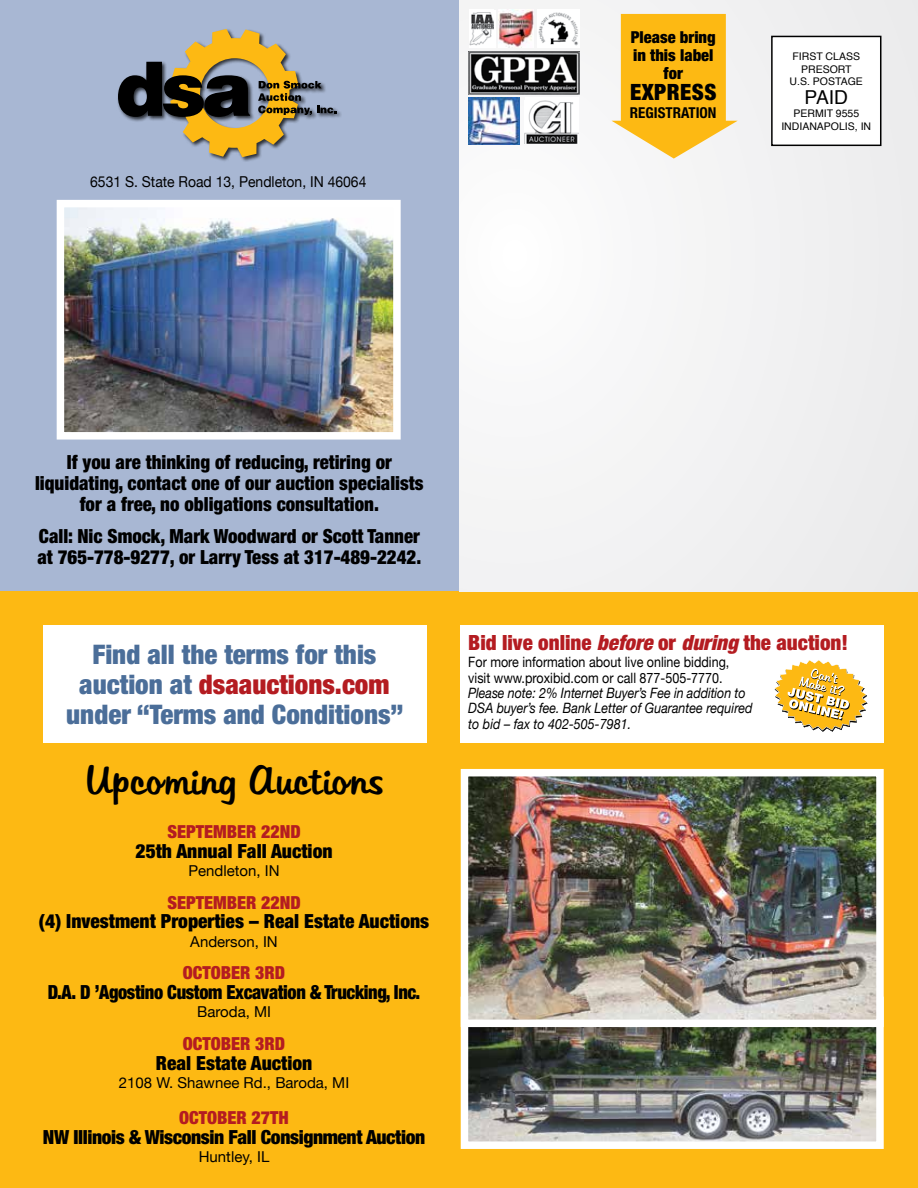
<style>
.page{position:relative;width:918px;height:1188px;background:#a8b7d3}
.page>*{position:absolute;margin:0;border:0;box-sizing:border-box;transform-origin:0 0}
.t1{font:40.5px "Tabitha";color:#000}
.t2{font:900 condensed 27px/30px "Helvetica Neue";color:#4b6e99;text-align:center}
.t3{font:900 condensed 22.5px "Helvetica Neue";letter-spacing:.02em;color:#000}
.t4{font:900 condensed 21px "Helvetica Neue";color:#b41c21}
.t5{font:900 condensed 19.5px/21px "Helvetica Neue";color:#000;text-align:center}
.t6{font:900 condensed 19.5px "Helvetica Neue";letter-spacing:-.02em;color:#000;scale:.94 1}
.t7{font:900 condensed 19.5px "Helvetica Neue";letter-spacing:-.02em;color:#000}
.t8{font:19.2px "Helvetica";color:#000}
.t9{font:900 condensed 18px "Helvetica Neue";color:#b41c21}
.t10{font:900 condensed 16.5px/18px "Helvetica Neue";color:#000;text-align:center}
.t11{font:15px "Helvetica Neue";color:#000}
.t12{font:15px "Helvetica Neue";color:#000;scale:.93 1}
.t13{font:700 condensed 15px "Helvetica Neue";color:#000}
.t14{font:italic 14.25px/15.3px "Helvetica Neue";letter-spacing:-.01em;color:#000;scale:.88 1}
.t15{font:14.25px/15.3px "Helvetica Neue";color:#000;scale:.88 1}
.t16{font:10.5px/12.8px "Helvetica";color:#000;text-align:center}
.s1{color:#b41c21}
.s2{font-style:italic}
</style>
<div class="page">
<div style="left:0;top:591px;width:918px;height:597px;background:#fdb913"></div>
<div style="left:459px;top:0;width:459px;height:591px;background:#f3f3f4"></div>
<img style="left:538px;top:10px;width:42px;height:37px">
<div style="left:525px;top:98px;width:54px;height:46px;background:#fff"></div>
<img style="left:525px;top:100px;width:54px;height:44px">
<img style="left:499px;top:10px;width:35px;height:37px">
<img style="left:469px;top:51px;width:111px;height:43px">
<img style="left:469px;top:98px;width:51px;height:46px">
<svg style="left:493px;top:10px;width:2px;height:37px"></svg>
<img style="left:469px;top:10px;width:24px;height:37px">
<div style="left:772px;top:36px;width:109px;height:109px;background:#fff"></div>
<div style="left:771px;top:36px;width:110px;height:110px;border:2px solid #000"></div>
<div style="left:461px;top:625px;width:423px;height:118px;background:#fff"></div>
<div style="left:43px;top:625px;width:384px;height:118px;background:#fff"></div>
<svg style="left:774px;top:660px;width:94px;height:72px"></svg>
<img style="left:66px;top:209px;width:326px;height:222px">
<div style="left:57px;top:200px;width:344px;height:240px;border:8px solid #fff"></div>
<svg style="left:612px;top:14px;width:126px;height:145px"></svg>
<div style="left:116px;top:28px;width:226px;height:135px;background:#000;opacity:.75"></div>
<svg style="left:118px;top:29px;width:219px;height:128px"></svg>
<img style="left:470px;top:1027px;width:405px;height:113px">
<div style="left:461px;top:997px;width:423px;height:152px;border:8px solid #fff"></div>
<img style="left:470px;top:778px;width:405px;height:240px">
<div style="left:461px;top:769px;width:423px;height:258px;border:8px solid #fff"></div>
<p class="t12" style="left:90px;top:171px;width:299px">6531 S. State Road 13, Pendleton, IN 46064</p>
<p class="t10" style="left:631px;top:28px;width:86px">Please bring in this label for</p>
<p class="t3" style="left:630px;top:78px;width:88px">EXPRESS</p>
<p class="t13" style="left:630px;top:103px;width:88px">REGISTRATION</p>
<p class="t16" style="left:790px;top:50px;width:75px">FIRST CLASS<br>PRESORT<br>U.S. POSTAGE</p>
<p class="t8" style="left:805px;top:83px;width:45px">PAID</p>
<p class="t16" style="left:781px;top:107px;width:91px">PERMIT 9555<br>INDIANAPOLIS, IN</p>
<p class="t5" style="left:35px;top:451px;width:390px">If you are thinking of reducing, retiring or liquidating, contact one of our auction specialists for a free, no obligations consultation.</p>
<p class="t5" style="left:37px;top:525px;width:386px;text-align:left">Call: Nic Smock, Mark Woodward or Scott Tanner at 765-778-9277, or Larry Tess at 317-489-2242.</p>
<h2 class="t2" style="left:66px;top:639px;width:339px">Find all the terms for this auction at <span class="s1">dsaauctions.com </span>under “Terms and Conditions”</h2>
<h1 class="t1" style="left:84px;top:754px;width:301px">Upcoming Auctions</h1>
<p class="t9" style="left:167px;top:820px;width:135px">SEPTEMBER 22ND</p>
<p class="t5" style="left:136px;top:840px;width:198px">25th Annual Fall Auction</p>
<p class="t11" style="left:189px;top:860px;width:93px">Pendleton, IN</p>
<p class="t9" style="left:167px;top:891px;width:135px">SEPTEMBER 22ND</p>
<p class="t5" style="left:39px;top:911px;width:392px">(4) Investment Properties – Real Estate Auctions</p>
<p class="t11" style="left:190px;top:930px;width:89px">Anderson, IN</p>
<p class="t9" style="left:183px;top:962px;width:104px">OCTOBER 3RD</p>
<p class="t6" style="left:48px;top:980px;width:398px">D.A. D ’Agostino Custom Excavation &amp; Trucking, Inc.</p>
<p class="t11" style="left:197px;top:1001px;width:75px">Baroda, MI</p>
<p class="t9" style="left:183px;top:1032px;width:104px">OCTOBER 3RD</p>
<p class="t5" style="left:156px;top:1052px;width:158px">Real Estate Auction</p>
<p class="t11" style="left:119px;top:1072px;width:232px">2108 W. Shawnee Rd., Baroda, MI</p>
<p class="t9" style="left:179px;top:1106px;width:111px">OCTOBER 27TH</p>
<p class="t7" style="left:43px;top:1125px;width:384px">NW Illinois &amp; Wisconsin Fall Consignment Auction</p>
<p class="t11" style="left:199px;top:1146px;width:72px">Huntley, IL</p>
<p class="t4" style="left:468px;top:629px;width:381px">Bid live online <span class="s2">before</span> or <span class="s2">during</span> the auction!</p>
<p class="t15" style="left:468px;top:655px;width:298px">For more information about live online bidding, visit www.proxibid.com or call 877-505-7770.</p>
<p class="t14" style="left:468px;top:686px;width:324px">Please note: 2% Internet Buyer’s Fee in addition to<br>DSA buyer’s fee. Bank Letter of Guarantee required to bid – fax to 402-505-7981.</p>
</div>
